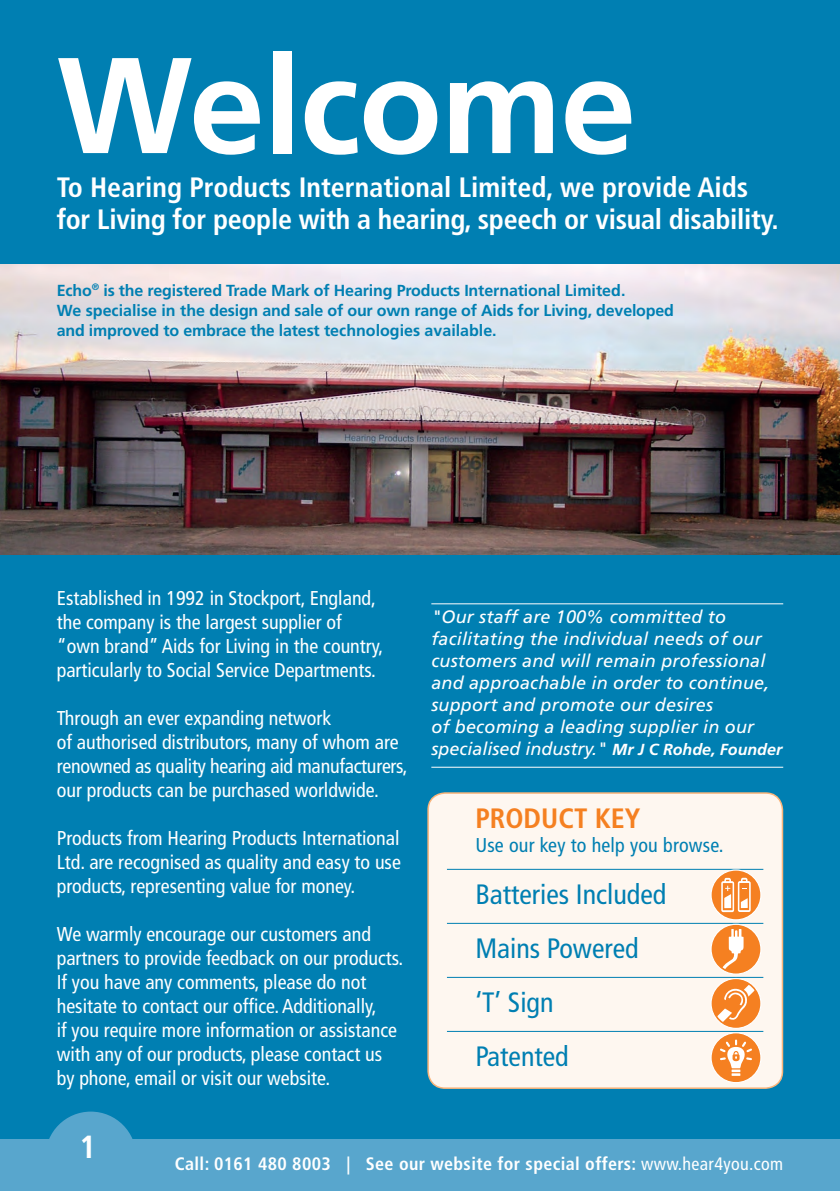
<style>
.page{position:relative;width:840px;height:1191px;background:#fff}
.page>*{position:absolute;margin:0;border:0;box-sizing:border-box;transform-origin:0 0}
.t1{font:700 136px "Frutiger LT Std";letter-spacing:-.01em;color:#fff}
.t2{font:700 condensed 32px "Frutiger LT Std";color:#fff}
.t3{font:700 condensed 28px/32px "Frutiger LT Std";letter-spacing:-.01em;color:#fff}
.t4{font:condensed 28px/54px "Frutiger LT Std";color:#007fb2}
.t5{font:700 condensed 28px "Frutiger LT Std";color:#f58021}
.t6{font:condensed 20px/24px "Frutiger LT Std";color:#fff}
.t7{font:condensed 20px "Frutiger LT Std";letter-spacing:.01em;color:#007fb2}
.t8{font:italic 18px/22px "Frutiger LT Std";letter-spacing:.01em;color:#fff}
.t9{font:700 condensed 18px "Frutiger LT Std";letter-spacing:.02em;color:#fff}
.t10{font:700 16px/20px "Frutiger LT Std";letter-spacing:-.01em;color:#007fb2}
.s1{font-weight:700;font-size:16px}
.s2{font-weight:400}
</style>
<div class="page">
<div style="left:0;top:0;width:839px;height:1191px;background:#007fb2"></div>
<hr style="left:431px;top:603px;width:351px;height:1px;background:#fff">
<hr style="left:431px;top:766px;width:351px;height:1px;background:#fff">
<div style="left:428px;top:793px;width:354px;height:295px;background:#fef7f0;border-radius:17px"></div>
<div style="left:427px;top:792px;width:355px;height:297px;border:2px solid #fab57b;border-radius:17px"></div>
<img style="left:0;top:265px;width:839px;height:289px">
<hr style="left:446px;top:869px;width:317px;height:1px;background:#007fb2">
<hr style="left:446px;top:923px;width:317px;height:1px;background:#007fb2">
<hr style="left:446px;top:977px;width:317px;height:1px;background:#007fb2">
<hr style="left:446px;top:1031px;width:317px;height:1px;background:#007fb2">
<div style="left:0;top:1140px;width:839px;height:51px;background:#58a6cd"></div>
<svg style="left:45px;top:1111px;width:91px;height:29px"></svg>
<svg style="left:710px;top:870px;width:50px;height:50px"></svg>
<div style="left:710px;top:869px;width:51px;height:51px;border:1px solid #fff;border-radius:50%"></div>
<svg style="left:720px;top:877px;width:30px;height:35px"></svg>
<div style="left:710px;top:924px;width:50px;height:50px;background:#f58021;border-radius:50%"></div>
<div style="left:710px;top:923px;width:51px;height:51px;border:1px solid #fff;border-radius:50%"></div>
<svg style="left:720px;top:929px;width:23px;height:43px"></svg>
<svg style="left:710px;top:978px;width:50px;height:50px"></svg>
<div style="left:710px;top:978px;width:51px;height:51px;border:1px solid #fff;border-radius:50%"></div>
<svg style="left:715px;top:983px;width:40px;height:40px"></svg>
<svg style="left:710px;top:1032px;width:50px;height:50px"></svg>
<div style="left:710px;top:1032px;width:51px;height:51px;border:1px solid #fff;border-radius:50%"></div>
<svg style="left:719px;top:1039px;width:32px;height:36px"></svg>
<h1 class="t1" style="left:57px;top:26px;width:580px">Welcome</h1>
<h3 class="t3" style="left:57px;top:171px;width:723px">To Hearing Products International Limited, we provide Aids for Living for people with a hearing, speech or visual disability.</h3>
<p class="t10" style="left:57px;top:280px;width:618px">Echo<sup>®</sup> is the registered Trade Mark of Hearing Products International Limited.<br>We specialise in the design and sale of our own range of Aids for Living, developed and improved to embrace the latest technologies available.</p>
<p class="t6" style="left:57px;top:586px;width:328px">Established in 1992 in Stockport, England, the company is the largest supplier of “own brand” Aids for Living in the country, particularly to Social Service Departments.</p>
<p class="t6" style="left:57px;top:706px;width:352px">Through an ever expanding network<br>of authorised distributors, many of whom are renowned as quality hearing aid manufacturers, our products can be purchased worldwide.</p>
<p class="t6" style="left:57px;top:826px;width:345px;text-align:justify">Products from Hearing Products International Ltd. are recognised as quality and easy to use products, representing value for money.</p>
<p class="t6" style="left:57px;top:922px;width:348px">We warmly encourage our customers and partners to provide feedback on our products.<br>If you have any comments, please do not hesitate to contact our office. Additionally,<br>if you require more information or assistance with any of our products, please contact us by phone, email or visit our website.</p>
<p class="t8" style="left:431px;top:606px;width:352px">"Our staff are 100% committed to facilitating the individual needs of our customers and will remain professional and approachable in order to continue, support and promote our desires<br>of becoming a leading supplier in our specialised industry." <span class="s1">Mr J C Rohde, Founder</span></p>
<h3 class="t5" style="left:475px;top:801px;width:166px">PRODUCT KEY</h3>
<p class="t7" style="left:475px;top:833px;width:250px">Use our key to help you browse.</p>
<h3 class="t4" style="left:475px;top:867px;width:192px">Batteries Included<br>Mains Powered ‘T’ Sign<br>Patented</h3>
<h2 class="t2" style="left:79px;top:1128px;width:18px">1</h2>
<p class="t9" style="left:175px;top:1153px;width:609px">Call: 0161 480 8003 | See our website for special offers: <span class="s2">www.hear4you.com</span></p>
</div>
